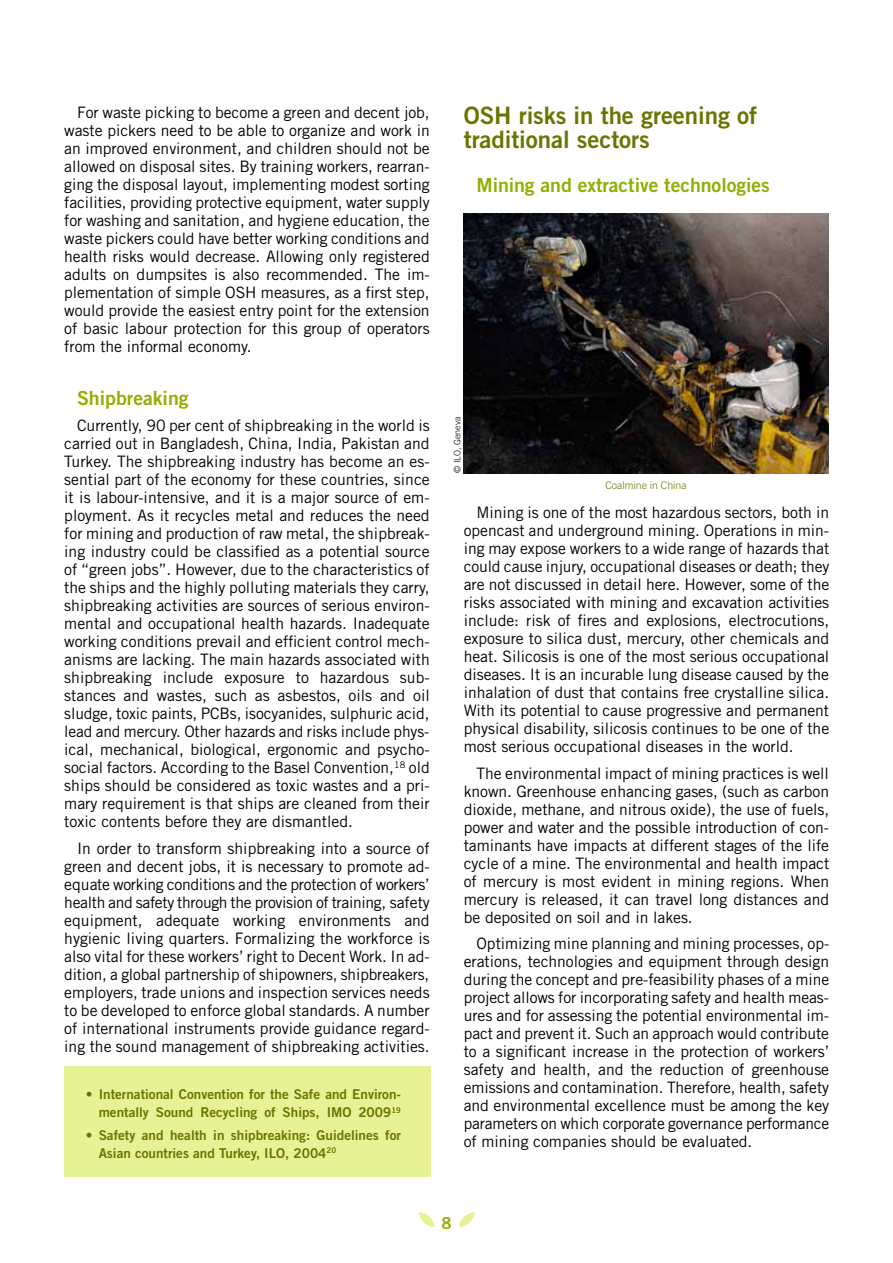
<style>
.page{position:relative;width:893px;height:1263px;background:#fff}
.page>*{position:absolute;margin:0;border:0;box-sizing:border-box;transform-origin:0 0}
.t1{font:24px/24px "Trade Gothic LT Std Bd 2";letter-spacing:-.005em;color:#670}
.t2{font:19.5px "Trade Gothic LT Std Bd 2";letter-spacing:-.005em;color:#8db100}
.t3{font:16.5px "Trade Gothic LT Std Bd 2";color:#8db100}
.t4{font:15.75px/18px "Trade Gothic LT Std";letter-spacing:-.005em;color:#000;text-align:justify}
.t5{font:13.5px/18px "Trade Gothic LT Std Bd 2";color:#670;text-align:right}
.t6{font:300 10.5px "Trade Gothic LT Std";color:#670}
.t7{font:300 9px "Trade Gothic LT Std";color:#000}
</style>
<div class="page">
<svg style="left:419px;top:1212px;width:16px;height:15px"></svg>
<svg style="left:459px;top:1212px;width:16px;height:15px"></svg>
<div style="left:65px;top:1066px;width:366px;height:111px;background:#e6f395"></div>
<img style="left:463px;top:214px;width:366px;height:259px">
<p class="t4" style="left:64px;top:103px;width:367px;text-indent:13px">For waste picking to become a green and decent job, waste pickers need to be able to organize and work in an improved environment, and children should not be allowed on disposal sites. By training workers, rearran&shy;ging the disposal layout, implementing modest sorting facilities, providing protective equipment, water supply for washing and sanitation, and hygiene education, the waste pickers could have better working conditions and health risks would decrease. Allowing only registered adults on dumpsites is also recommended. The im&shy;plementation of simple OSH measures, as a first step, would provide the easiest entry point for the extension of basic labour protection for this group of operators from the informal economy.</p>
<p class="t2" style="left:77px;top:386px;width:113px">Shipbreaking</p>
<p class="t4" style="left:64px;top:416px;width:367px;text-indent:13px">Currently, 90 per cent of shipbreaking in the world is carried out in Bangladesh, China, India, Pakistan and Turkey. The shipbreaking industry has become an es&shy;sential part of the economy for these countries, since it is labour-intensive, and it is a major source of em&shy;ployment. As it recycles metal and reduces the need for mining and production of raw metal, the shipbreak&shy;ing industry could be classified as a potential source of “green jobs”. However, due to the characteristics of the ships and the highly polluting materials they carry, shipbreaking activities are sources of serious environ&shy;mental and occupational health hazards. Inadequate working conditions prevail and efficient control mech&shy;anisms are lacking. The main hazards associated with shipbreaking include exposure to hazardous sub&shy;stances and wastes, such as asbestos, oils and oil sludge, toxic paints, PCBs, isocyanides, sulphuric acid, lead and mercury. Other hazards and risks include phys&shy;ical, mechanical, biological, ergonomic and psycho&shy;social factors. According to the Basel Convention,<sup>18</sup> old ships should be considered as toxic wastes and a pri&shy;mary requirement is that ships are cleaned from their toxic contents before they are dismantled.</p>
<p class="t4" style="left:64px;top:839px;width:367px;text-indent:13px">In order to transform shipbreaking into a source of green and decent jobs, it is necessary to promote ad&shy;equate working conditions and the protection of workers’ health and safety through the provision of training, safety equipment, adequate working environments and hygienic living quarters. Formalizing the workforce is also vital for these workers’ right to Decent Work. In ad&shy;dition, a global partnership of shipowners, shipbreakers, employers, trade unions and inspection services needs to be developed to enforce global standards. A number of international instruments provide guidance regard&shy;ing the sound management of shipbreaking activities.</p>
<p class="t5" style="left:86px;top:1085px;width:317px">• International Convention for the Safe and Environ&shy;mentally Sound Recycling of Ships, IMO 2009<sup>19</sup></p>
<p class="t5" style="left:99px;top:1126px;width:304px;text-align:left;text-indent:-13px">• Safety and health in shipbreaking: Guidelines for<br>Asian countries and Turkey, ILO, 2004<sup>20</sup></p>
<h1 class="t1" style="left:464px;top:103px;width:295px">OSH risks in the greening of traditional sectors</h1>
<p class="t2" style="left:476px;top:173px;width:295px">Mining and extractive technologies</p>
<p class="t7" style="left:452px;top:473px;width:58px;rotate:-90deg">© ILO, Geneva</p>
<p class="t6" style="left:605px;top:479px;width:83px">Coalmine in China</p>
<p class="t4" style="left:464px;top:503px;width:367px;text-indent:13px">Mining is one of the most hazardous sectors, both in opencast and underground mining. Operations in min&shy;ing may expose workers to a wide range of hazards that could cause injury, occupational diseases or death; they are not discussed in detail here. However, some of the risks associated with mining and excavation activities include: risk of fires and explosions, electrocutions, exposure to silica dust, mercury, other chemicals and heat. Silicosis is one of the most serious occupational diseases. It is an incurable lung disease caused by the inhalation of dust that contains free crystalline silica.<br>With its potential to cause progressive and permanent physical disability, silicosis continues to be one of the most serious occupational diseases in the world.</p>
<p class="t4" style="left:464px;top:764px;width:367px;text-indent:13px">The environmental impact of mining practices is well known. Greenhouse enhancing gases, (such as carbon dioxide, methane, and nitrous oxide), the use of fuels, power and water and the possible introduction of con&shy;taminants have impacts at different stages of the life cycle of a mine. The environmental and health impact of mercury is most evident in mining regions. When mercury is released, it can travel long distances and be deposited on soil and in lakes.</p>
<p class="t4" style="left:464px;top:934px;width:367px;text-indent:13px">Optimizing mine planning and mining processes, op&shy;erations, technologies and equipment through design during the concept and pre-feasibility phases of a mine project allows for incorporating safety and health meas&shy;ures and for assessing the potential environmental im&shy;pact and prevent it. Such an approach would contribute to a significant increase in the protection of workers’ safety and health, and the reduction of greenhouse emissions and contamination. Therefore, health, safety and environmental excellence must be among the key parameters on which corporate governance performance of mining companies should be evaluated.</p>
<p class="t3" style="left:441px;top:1213px;width:12px">8</p>
</div>
